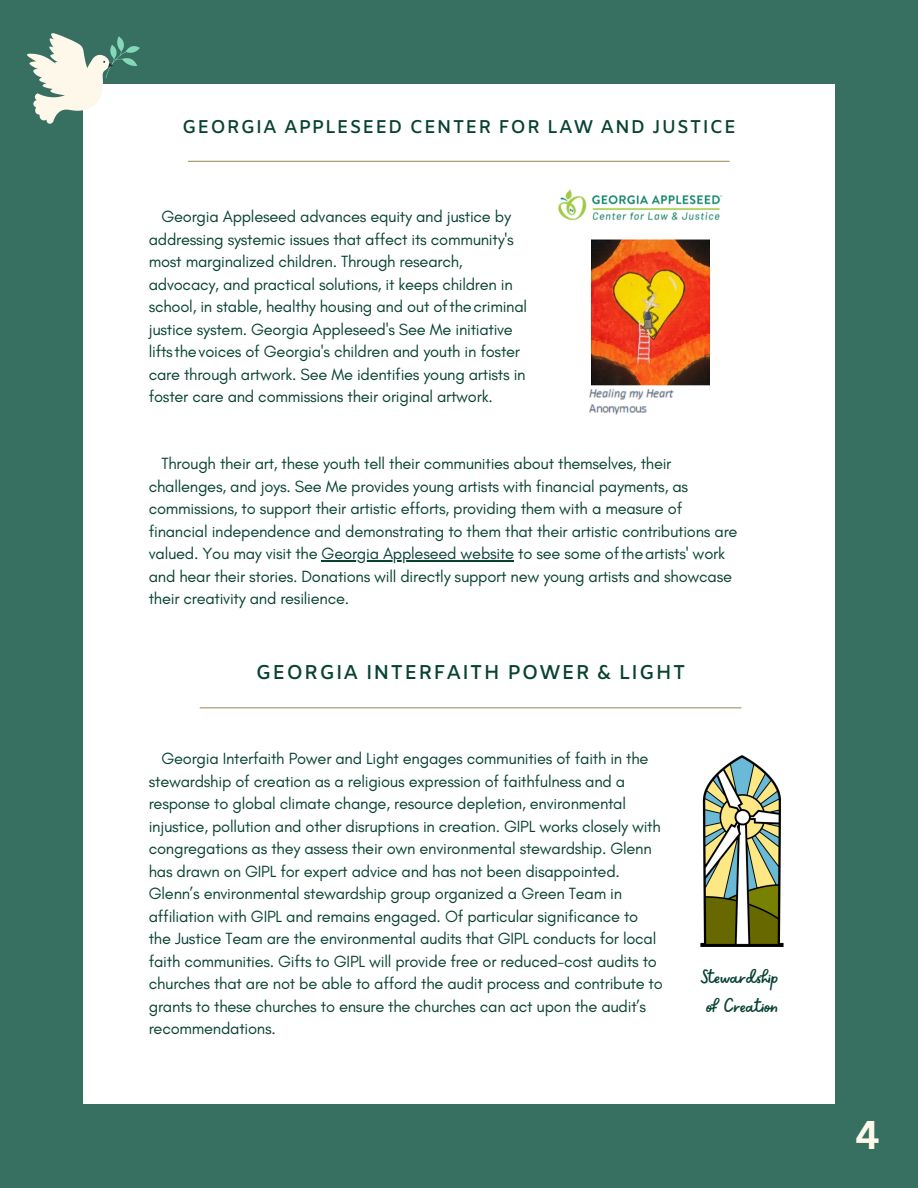
<style>
.page{position:relative;width:918px;height:1188px;background:#376f61}
.page>*{position:absolute;margin:0;border:0;box-sizing:border-box;transform-origin:0 0}
.t1{font:700 39px "Canva Sans";color:#fef8ea}
.t2{font:21.75px "Sweet Apricot";letter-spacing:-.015em;color:#084233}
.t3{font:600 19.95px "Amiko";letter-spacing:.055em;color:#084233}
.t4{font:600 18.45px "Amiko";letter-spacing:.055em;color:#084233}
.t5{font:16.5px/22.5px "Glacial Indifference";letter-spacing:-.015em;color:#084233}
</style>
<div class="page">
<div style="left:83px;top:84px;width:752px;height:1019px;background:#fff"></div>
<hr style="left:188px;top:161px;width:541px;height:1px;background:#a28b5d">
<img style="left:589px;top:239px;width:121px;height:176px">
<hr style="left:322px;top:560px;width:192px;height:1px;background:#084233">
<img style="left:558px;top:189px;width:165px;height:32px">
<img style="left:700px;top:755px;width:84px;height:192px">
<hr style="left:200px;top:707px;width:541px;height:1px;background:#a28b5d">
<svg style="left:27px;top:33px;width:113px;height:91px"></svg>
<p class="t4" style="left:182px;top:116px;width:555px">GEORGIA APPLESEED CENTER FOR LAW AND JUSTICE</p>
<p class="t5" style="left:149px;top:205px;width:380px;text-indent:13px">Georgia Appleseed advances equity and justice by addressing systemic issues that affect its community's most marginalized children. Through research, advocacy, and practical solutions, it keeps children in school, in stable, healthy housing and out ofthecriminal justice system. Georgia Appleseed's See Me initiative lifts thevoices of Georgia's children and youth in foster care through artwork. See Me identifies young artists in foster care and commissions their original artwork.</p>
<p class="t5" style="left:149px;top:452px;width:590px;text-indent:13px">Through their art, these youth tell their communities about themselves, their challenges, and joys. See Me provides young artists with financial payments, as commissions, to support their artistic efforts, providing them with a measure of financial independence and demonstrating to them that their artistic contributions are valued. You may visit the Georgia Appleseed website to see some oftheartists' work and hear their stories. Donations will directly support new young artists and showcase their creativity and resilience.</p>
<p class="t3" style="left:256px;top:660px;width:431px">GEORGIA INTERFAITH POWER &amp; LIGHT</p>
<p class="t5" style="left:149px;top:747px;width:516px;text-indent:13px">Georgia Interfaith Power and Light engages communities of faith in the stewardship of creation as a religious expression of faithfulness and a response to global climate change, resource depletion, environmental injustice, pollution and other disruptions in creation. GIPL works closely with congregations as they assess their own environmental stewardship. Glenn has drawn on GIPL for expert advice and has not been disappointed.<br>Glenn’s environmental stewardship group organized a Green Team in affiliation with GIPL and remains engaged. Of particular significance to the Justice Team are the environmental audits that GIPL conducts for local faith communities. Gifts to GIPL will provide free or reduced-cost audits to churches that are not be able to afford the audit process and contribute to grants to these churches to ensure the churches can act upon the audit’s recommendations.</p>
<p class="t2" style="left:701px;top:963px;width:80px">Stewardship</p>
<p class="t2" style="left:707px;top:992px;width:74px">of Creation</p>
<p class="t1" style="left:855px;top:1108px;width:26px">4</p>
</div>
